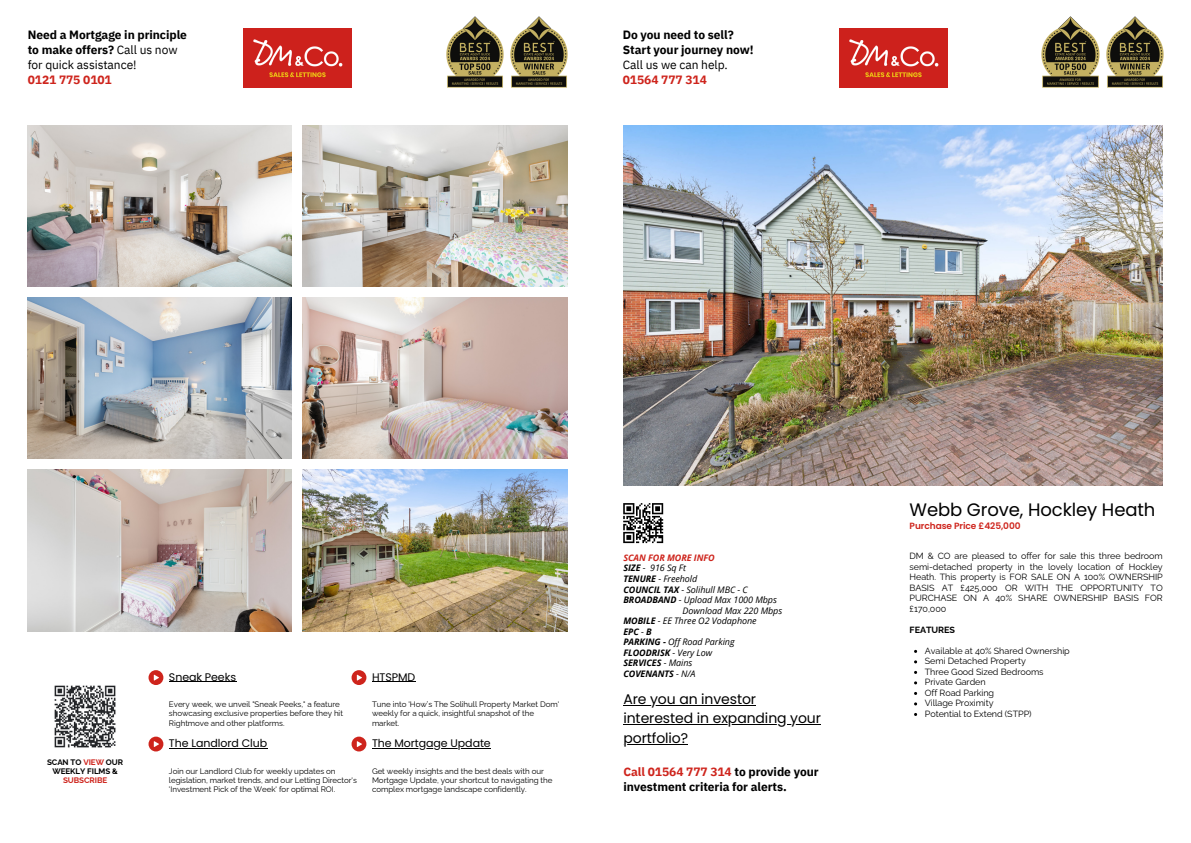
<style>
.page{position:relative;width:1191px;height:843px;background:#fff}
.page>*{position:absolute;margin:0;border:0;box-sizing:border-box;transform-origin:0 0}
.t1{font:18px "Poppins";letter-spacing:-.005em;color:#000}
.t2{font:14px "Poppins";letter-spacing:-.005em;color:#000}
.t3{font:700 12px/15px "IBM Plex Sans";letter-spacing:-.005em;color:#000}
.t4{font:11px "Poppins";letter-spacing:-.005em;color:#000}
.t5{font:9px/10.5px "Raleway";letter-spacing:-.005em;color:#000;text-align:justify}
.t6{font:italic 9px "Open Sans";letter-spacing:-.005em;color:#000}
.t7{font:italic 700 9px "Open Sans";letter-spacing:-.005em;color:#000}
.t8{font:600 9px "Poppins";letter-spacing:-.005em;color:#ce241c}
.t9{font:italic 700 9px "Open Sans";letter-spacing:-.005em;color:#ce241c}
.t10{font:700 9px "Raleway";letter-spacing:-.005em;color:#000}
.t11{font:8px/9.3px "Raleway";letter-spacing:-.005em;color:#000}
.t12{font:700 8px/9.3px "Raleway";letter-spacing:-.005em;color:#000;text-align:center}
.s1{font-weight:400}
.s2{color:#ce241c}
.s3{font-weight:700}
</style>
<div class="page">
<img style="left:28px;top:125px;width:264px;height:161px">
<img style="left:28px;top:297px;width:264px;height:162px">
<img style="left:28px;top:470px;width:264px;height:161px">
<img style="left:303px;top:125px;width:264px;height:161px">
<img style="left:303px;top:297px;width:264px;height:162px">
<img style="left:303px;top:470px;width:264px;height:161px">
<img style="left:243px;top:28px;width:108px;height:59px">
<svg style="left:148px;top:670px;width:15px;height:14px"></svg>
<svg style="left:351px;top:670px;width:15px;height:14px"></svg>
<svg style="left:148px;top:736px;width:15px;height:15px"></svg>
<svg style="left:351px;top:736px;width:15px;height:15px"></svg>
<img style="left:446px;top:16px;width:58px;height:72px">
<img style="left:510px;top:16px;width:58px;height:72px">
<img style="left:623px;top:125px;width:539px;height:360px">
<img style="left:839px;top:28px;width:108px;height:59px">
<img style="left:1041px;top:16px;width:59px;height:72px">
<img style="left:1106px;top:16px;width:58px;height:72px">
<img style="left:54px;top:685px;width:62px;height:63px">
<hr style="left:372px;top:681px;width:43px;height:1px;background:#000">
<hr style="left:372px;top:747px;width:118px;height:1px;background:#000">
<hr style="left:169px;top:681px;width:67px;height:1px;background:#000">
<hr style="left:169px;top:747px;width:98px;height:1px;background:#000">
<svg style="left:623px;top:503px;width:40px;height:40px"></svg>
<hr style="left:623px;top:704px;width:133px;height:1px;background:#000">
<hr style="left:623px;top:724px;width:197px;height:1px;background:#000">
<hr style="left:623px;top:743px;width:65px;height:1px;background:#000">
<h5 class="t3" style="left:28px;top:27px;width:161px">Need a Mortgage in principle to make offers? <span class="s1">Call us now for quick assistance!<br></span><span class="s2">0121 775 0101</span></h5>
<p class="t3" style="left:622px;top:27px;width:132px">Do you need to sell?<br>Start your journey now!<br><span class="s1">Call us we can help.<br></span><span class="s2">01564 777 314</span></p>
<p class="t1" style="left:909px;top:497px;width:247px">Webb Grove, Hockley Heath</p>
<p class="t8" style="left:909px;top:519px;width:112px">Purchase Price £425,000</p>
<p class="t4" style="left:169px;top:668px;width:69px">Sneak Peeks</p>
<p class="t4" style="left:372px;top:668px;width:45px">HTSPMD</p>
<h5 class="t9" style="left:623px;top:551px;width:93px">SCAN FOR MORE INFO</h5>
<p class="t6" style="left:623px;top:561px;width:64px"><span class="s3">SIZE</span> - 916 Sq Ft</p>
<p class="t6" style="left:623px;top:572px;width:75px"><span class="s3">TENURE</span> - Freehold</p>
<p class="t6" style="left:623px;top:582px;width:126px"><span class="s3">COUNCIL TAX</span> - Solihull MBC - C</p>
<p class="t6" style="left:623px;top:593px;width:155px"><span class="s3">BROADBAND</span> - Upload Max 1000 Mbps</p>
<p class="t6" style="left:682px;top:603px;width:101px">Download Max 220 Mbps</p>
<p class="t6" style="left:623px;top:614px;width:135px"><span class="s3">MOBILE</span> - EE Three O2 Vodaphone</p>
<p class="t7" style="left:623px;top:624px;width:30px">EPC <span class="s1">-</span> B</p>
<p class="t6" style="left:623px;top:635px;width:113px"><span class="s3">PARKING -</span> Off Road Parking</p>
<p class="t7" style="left:623px;top:645px;width:90px">FLOODRISK <span class="s1">- Very Low</span></p>
<p class="t7" style="left:623px;top:656px;width:70px">SERVICES <span class="s1">- Mains</span></p>
<p class="t7" style="left:623px;top:666px;width:74px">COVENANTS <span class="s1">- N/A</span></p>
<p class="t11" style="left:169px;top:699px;width:175px">Every week, we unveil "Sneak Peeks," a feature showcasing exclusive properties before they hit<br>Rightmove and other platforms.</p>
<p class="t4" style="left:169px;top:735px;width:100px">The Landlord Club</p>
<h3 class="t12" style="left:47px;top:757px;width:78px">SCAN TO <span class="s2">VIEW</span> OUR<br>WEEKLY FILMS &amp;<br><span class="s2">SUBSCRIBE</span></h3>
<p class="t11" style="left:169px;top:765px;width:189px">Join our Landlord Club for weekly updates on legislation, market trends, and our Letting Director's 'Investment Pick of the Week' for optimal ROI.</p>
<p class="t11" style="left:372px;top:699px;width:189px">Tune into 'How’s The Solihull Property Market Dom' weekly for a quick, insightful snapshot of the market.</p>
<h5 class="t4" style="left:372px;top:735px;width:120px">The Mortgage Update</h5>
<h5 class="t11" style="left:372px;top:765px;width:182px">Get weekly insights and the best deals with our<br>Mortgage Update, your shortcut to navigating the complex mortgage landscape confidently.</h5>
<p class="t2" style="left:623px;top:689px;width:134px">Are you an investor</p>
<p class="t2" style="left:623px;top:708px;width:199px">interested in expanding your</p>
<p class="t2" style="left:623px;top:728px;width:66px">portfolio?</p>
<p class="t3" style="left:623px;top:763px;width:197px"><span class="s2">Call 01564 777 314</span> to provide your investment criteria for alerts.</p>
<h2 class="t5" style="left:909px;top:550px;width:255px">DM &amp; CO are pleased to offer for sale this three bedroom semi-detached property in the lovely location of Hockley Heath. This property is FOR SALE ON A 100% OWNERSHIP BASIS AT £425,000 OR WITH THE OPPORTUNITY TO PURCHASE ON A 40% SHARE OWNERSHIP BASIS FOR £170,000</h2>
<h1 class="t10" style="left:909px;top:624px;width:47px">FEATURES</h1>
<p class="t5" style="left:924px;top:645px;width:146px">Available at 40% Shared Ownership</p>
<p class="t5" style="left:924px;top:655px;width:102px">Semi Detached Property</p>
<h6 class="t5" style="left:924px;top:666px;width:120px">Three Good Sized Bedrooms</h6>
<p class="t5" style="left:924px;top:676px;width:62px">Private Garden</p>
<p class="t5" style="left:924px;top:687px;width:71px">Off Road Parking</p>
<p class="t5" style="left:924px;top:697px;width:70px">Village Proximity</p>
<p class="t5" style="left:924px;top:708px;width:108px">Potential to Extend (STPP)</p>
</div>
